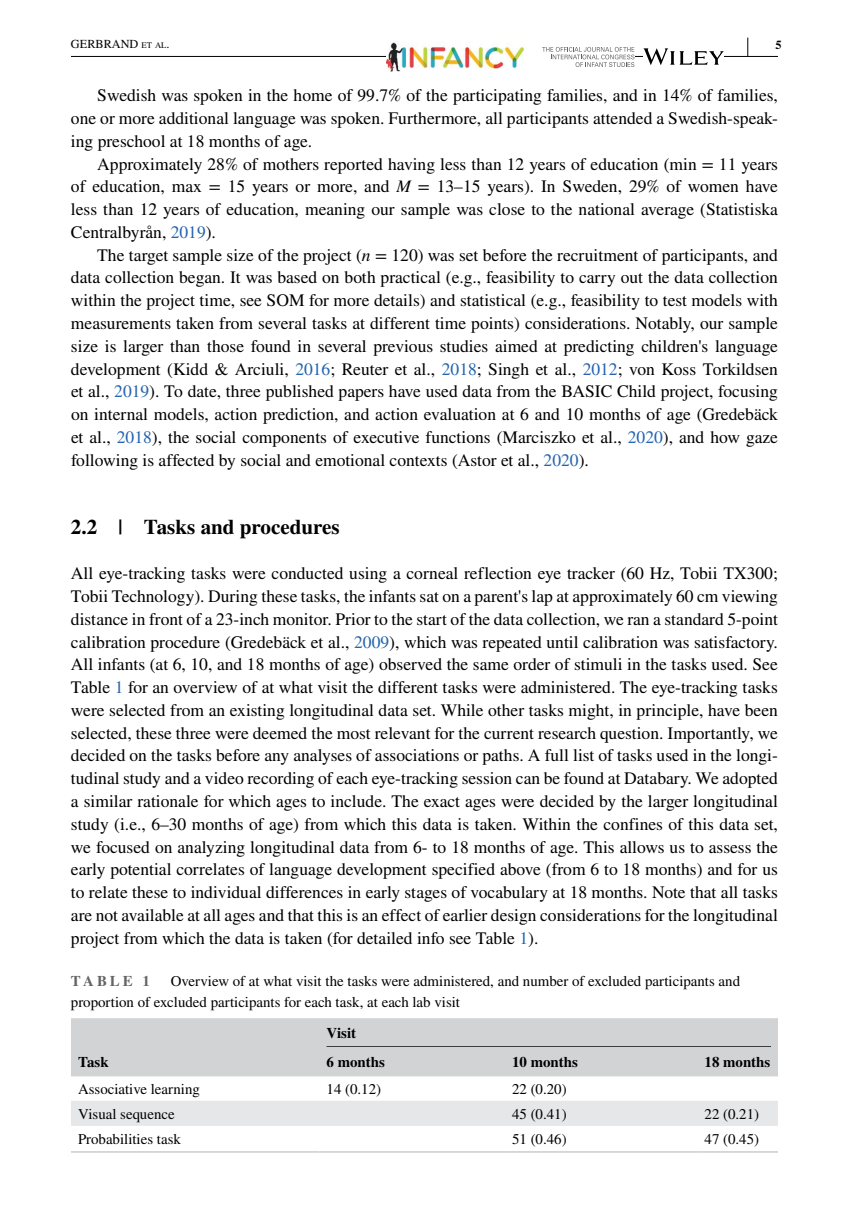
<style>
.page{position:relative;width:849px;height:1221px;background:#fff}
.page>*{position:absolute;margin:0;border:0;box-sizing:border-box;transform-origin:0 0}
.t1{font:700 21px "STIX";color:#000}
.t2{font:17.5px/22.8px "STIX";color:#000;text-align:justify}
.t3{font:14.88px/21px "STIX";color:#000}
.t4{font:700 14.88px/28.7px "STIX";color:#000}
.t5{font:700 14.88px "STIX";letter-spacing:.2em;color:#636466}
.t6{font:12.25px "STIX";color:#000}
.t7{font:700 12.25px "STIX";color:#000}
.s1{font-size:8.58px}
.s2{font-style:italic}
.s3{color:#2564af}
</style>
<div class="page">
<hr style="left:71px;top:56px;width:706px;height:1px;background:#000">
<div style="left:386px;top:42px;width:248px;height:30px;background:#fff"></div>
<svg style="left:542px;top:47px;width:92px;height:20px"></svg>
<img style="left:386px;top:42px;width:139px;height:30px">
<svg style="left:643px;top:48px;width:80px;height:17px"></svg>
<svg style="left:747px;top:38px;width:1px;height:18px"></svg>
<div style="left:71px;top:1018px;width:706px;height:56px;background:#d1d3d4"></div>
<div style="left:71px;top:1101px;width:706px;height:24px;background:#e6e7e8"></div>
<hr style="left:71px;top:1074px;width:248px;height:2px;background:#d1d3d4">
<hr style="left:319px;top:1074px;width:186px;height:2px;background:#d1d3d4">
<hr style="left:505px;top:1074px;width:192px;height:2px;background:#d1d3d4">
<hr style="left:697px;top:1074px;width:80px;height:2px;background:#d1d3d4">
<hr style="left:71px;top:1150px;width:248px;height:2px;background:#d1d3d4">
<hr style="left:319px;top:1150px;width:186px;height:2px;background:#d1d3d4">
<hr style="left:505px;top:1150px;width:192px;height:2px;background:#d1d3d4">
<hr style="left:697px;top:1150px;width:80px;height:2px;background:#d1d3d4">
<hr style="left:326px;top:1046px;width:444px;height:1px;background:#000">
<p class="t6" style="left:71px;top:36px;width:100px">GERBRAND <span class="s1">et al</span>.</p>
<p class="t7" style="left:775px;top:37px;width:8px">5</p>
<p class="t2" style="left:71px;top:85px;width:708px;text-indent:26px">Swedish was spoken in the home of 99.7% of the participating families, and in 14% of families, one or more additional language was spoken. Furthermore, all participants attended a Swedish-speak&shy;ing preschool at 18 months of age.</p>
<p class="t2" style="left:71px;top:153px;width:708px;text-indent:26px">Approximately 28% of mothers reported having less than 12 years of education (min = 11 years of education, max = 15 years or more, and <span class="s2">M</span> = 13–15 years). In Sweden, 29% of women have less than 12 years of education, meaning our sample was close to the national average (Statistiska Centralbyrån, <span class="s3">2019</span>).</p>
<p class="t2" style="left:71px;top:244px;width:708px;text-indent:26px">The target sample size of the project (<span class="s2">n</span> = 120) was set before the recruitment of participants, and data collection began. It was based on both practical (e.g., feasibility to carry out the data collection within the project time, see SOM for more details) and statistical (e.g., feasibility to test models with measurements taken from several tasks at different time points) considerations. Notably, our sample size is larger than those found in several previous studies aimed at predicting children's language development (Kidd &amp; Arciuli, <span class="s3">2016</span>; Reuter et al., <span class="s3">2018</span>; Singh et al., <span class="s3">2012</span>; von Koss Torkildsen et al., <span class="s3">2019</span>). To date, three published papers have used data from the BASIC Child project, focusing on internal models, action prediction, and action evaluation at 6 and 10 months of age (Gredebäck et al., <span class="s3">2018</span>), the social components of executive functions (Marciszko et al., <span class="s3">2020</span>), and how gaze following is affected by social and emotional contexts (Astor et al., <span class="s3">2020</span>).</p>
<p class="t1" style="left:71px;top:514px;width:270px">2.2 | Tasks and procedures</p>
<p class="t2" style="left:71px;top:563px;width:708px">All eye-tracking tasks were conducted using a corneal reflection eye tracker (60 Hz, Tobii TX300; Tobii Technology). During these tasks, the infants sat on a parent's lap at approximately 60 cm viewing distance in front of a 23-inch monitor. Prior to the start of the data collection, we ran a standard 5-point calibration procedure (Gredebäck et al., <span class="s3">2009</span>), which was repeated until calibration was satisfactory.<br>All infants (at 6, 10, and 18 months of age) observed the same order of stimuli in the tasks used. See Table <span class="s3">1</span> for an overview of at what visit the different tasks were administered. The eye-tracking tasks were selected from an existing longitudinal data set. While other tasks might, in principle, have been selected, these three were deemed the most relevant for the current research question. Importantly, we decided on the tasks before any analyses of associations or paths. A full list of tasks used in the longi&shy;tudinal study and a video recording of each eye-tracking session can be found at Databary. We adopted a similar rationale for which ages to include. The exact ages were decided by the larger longitudinal study (i.e., 6–30 months of age) from which this data is taken. Within the confines of this data set, we focused on analyzing longitudinal data from 6- to 18 months of age. This allows us to assess the early potential correlates of language development specified above (from 6 to 18 months) and for us to relate these to individual differences in early stages of vocabulary at 18 months. Note that all tasks are not available at all ages and that this is an effect of earlier design considerations for the longitudinal project from which the data is taken (for detailed info see Table <span class="s3">1</span>).</p>
<p class="t5" style="left:71px;top:971px;width:80px">TABLE 1</p>
<p class="t3" style="left:71px;top:971px;width:670px;text-indent:100px">Overview of at what visit the tasks were administered, and number of excluded participants and proportion of excluded participants for each task, at each lab visit</p>
<p class="t4" style="left:78px;top:1047px;width:32px">Task</p>
<p class="t4" style="left:326px;top:1018px;width:60px">Visit<br>6 months</p>
<p class="t4" style="left:512px;top:1047px;width:67px">10 months</p>
<p class="t4" style="left:704px;top:1047px;width:67px">18 months</p>
<p class="t3" style="left:78px;top:1079px;width:123px">Associative learning</p>
<p class="t3" style="left:326px;top:1079px;width:56px">14 (0.12)</p>
<p class="t3" style="left:512px;top:1079px;width:56px">22 (0.20)</p>
<p class="t3" style="left:78px;top:1104px;width:98px">Visual sequence</p>
<p class="t3" style="left:512px;top:1104px;width:56px">45 (0.41)</p>
<p class="t3" style="left:704px;top:1104px;width:56px">22 (0.21)</p>
<p class="t3" style="left:78px;top:1129px;width:104px">Probabilities task</p>
<p class="t3" style="left:512px;top:1129px;width:56px">51 (0.46)</p>
<p class="t3" style="left:704px;top:1129px;width:56px">47 (0.45)</p>
</div>
